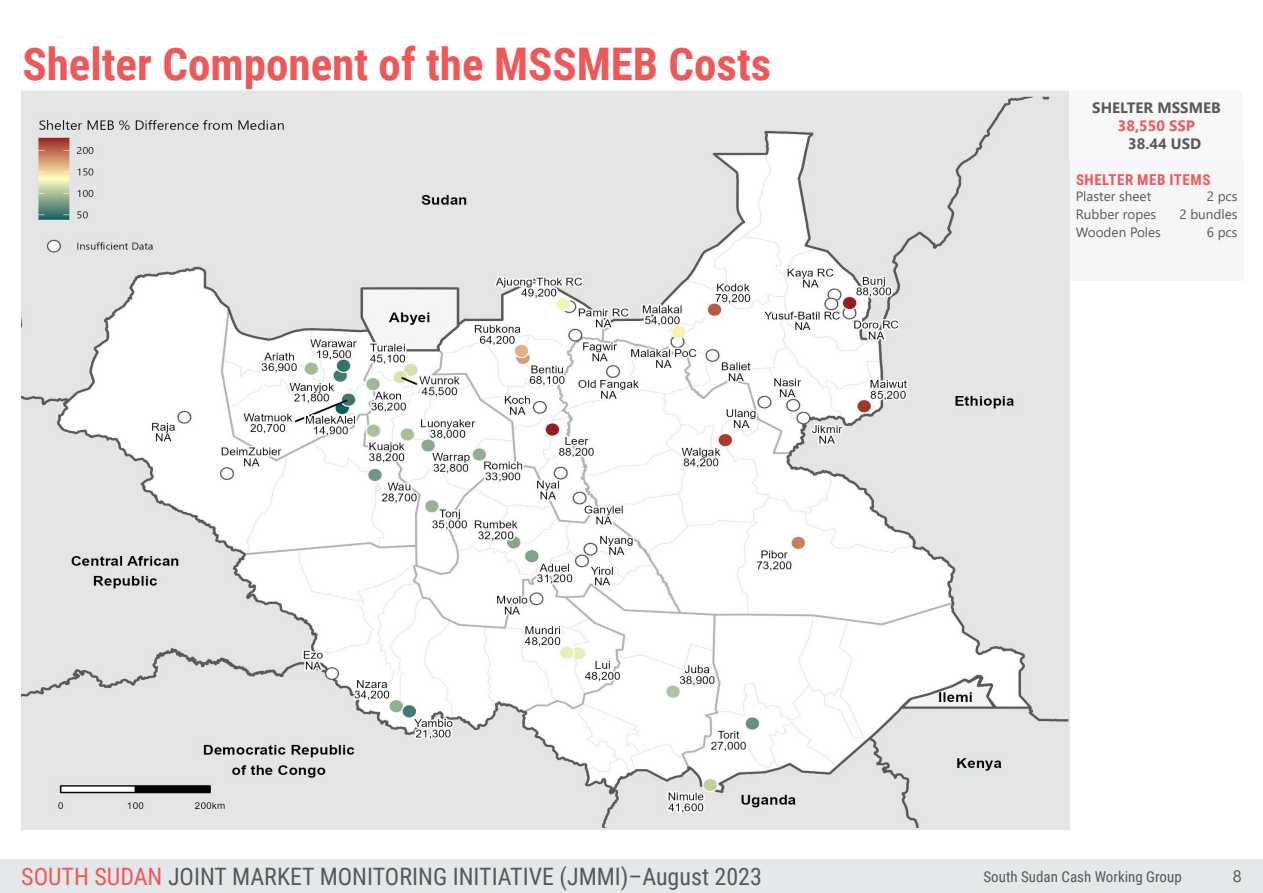
<style>
.page{position:relative;width:1263px;height:893px;background:#fff}
.page>*{position:absolute;margin:0;border:0;box-sizing:border-box;transform-origin:0 0}
.t1{font:700 45px "Roboto Condensed";color:#ee5859}
.t2{font:24px "Roboto Condensed";color:#57585a}
.t3{font:16.5px "Segoe UI";color:#57585a}
.t4{font:15px "Roboto Condensed";color:#57585a}
.t5{font:700 15px "Segoe UI";color:#57585a}
.t6{font:700 15px "Roboto Condensed";letter-spacing:.035em;color:#ee5859}
.t7{font:700 15px "Segoe UI";color:#ee5859}
.t8{font:13.5px "Segoe UI";color:#57585a}
.s1{color:#ee5859}
</style>
<div class="page">
<div style="left:0;top:860px;width:1263px;height:33px;background:#e4e8ea"></div>
<img style="left:21px;top:91px;width:1049px;height:738px">
<div style="left:1070px;top:91px;width:173px;height:70px;background:#f8f8fa"></div>
<div style="left:1070px;top:161px;width:173px;height:120px;background:#f6f6f9"></div>
<p class="t1" style="left:22px;top:33px;width:750px">Shelter Component of the MSSMEB Costs</p>
<p class="t5" style="left:1092px;top:93px;width:130px">SHELTER MSSMEB</p>
<p class="t7" style="left:1118px;top:111px;width:79px">38,550 SSP</p>
<p class="t5" style="left:1128px;top:129px;width:75px">38.44 USD</p>
<p class="t6" style="left:1076px;top:169px;width:136px">SHELTER MEB ITEMS</p>
<p class="t8" style="left:1076px;top:183px;width:77px">Plaster sheet</p>
<p class="t8" style="left:1076px;top:201px;width:82px">Rubber ropes</p>
<p class="t8" style="left:1076px;top:219px;width:87px">Wooden Poles</p>
<p class="t8" style="left:1207px;top:183px;width:32px">2 pcs</p>
<p class="t8" style="left:1179px;top:201px;width:60px">2 bundles</p>
<p class="t8" style="left:1207px;top:219px;width:32px">6 pcs</p>
<p class="t2" style="left:21px;top:860px;width:742px"><span class="s1">SOUTH SUDAN</span> JOINT MARKET MONITORING INITIATIVE (JMMI)–August 2023</p>
<p class="t4" style="left:983px;top:866px;width:200px">South Sudan Cash Working Group</p>
<p class="t3" style="left:1233px;top:861px;width:10px">8</p>
</div>
